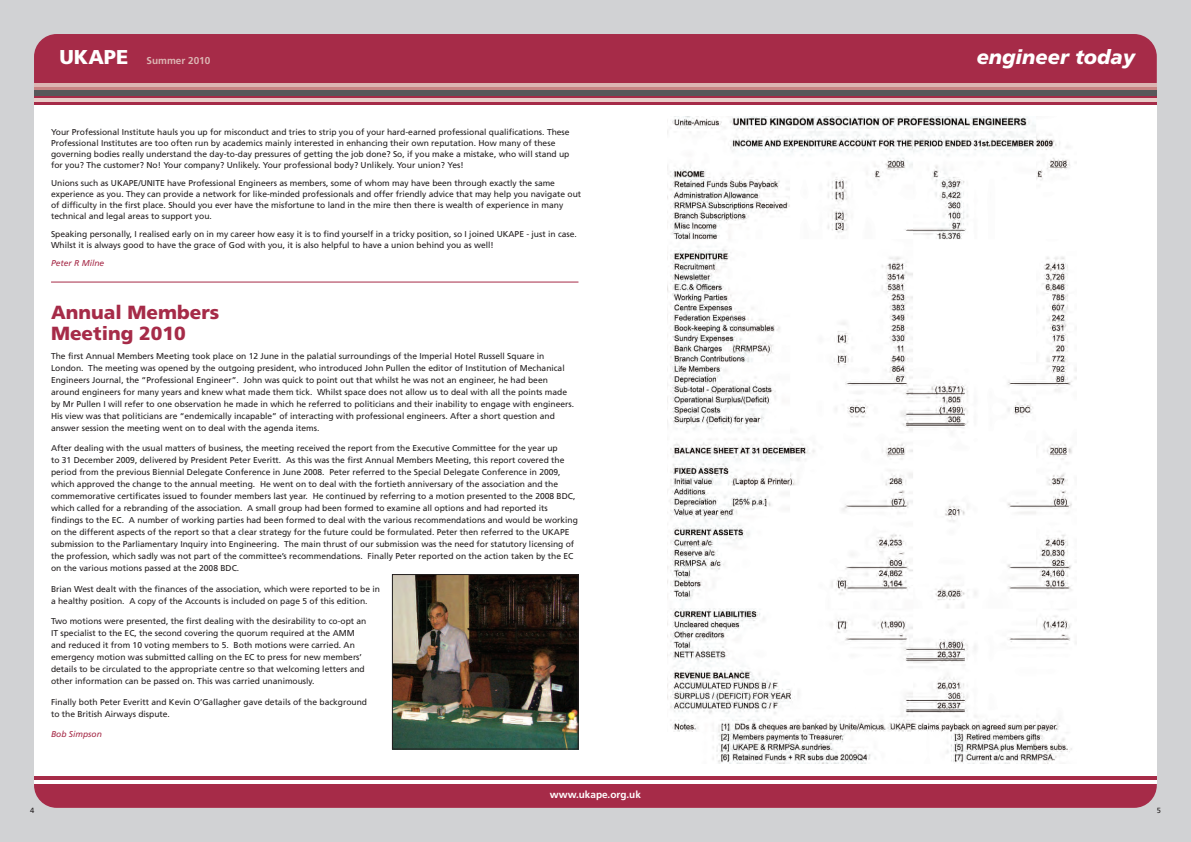
<style>
.page{position:relative;width:1191px;height:842px;background:#d1d2d4}
.page>*{position:absolute;margin:0;border:0;box-sizing:border-box;transform-origin:0 0}
.t1{font:italic 900 20px "Frutiger";color:#fff}
.t2{font:900 20px "Frutiger";color:#fff}
.t3{font:900 19px/21px "Frutiger";color:#a62b48}
.t4{font:700 10px "Frutiger";color:#fff}
.t5{font:700 10px "Frutiger";color:#dcb5b3}
.t6{font:8.5px/12px "Frutiger";color:#231f20}
.t7{font:italic 8.5px "Frutiger";color:#a62b48}
.t8{font:7.5px "Frutiger";color:#231f20}
</style>
<div class="page">
<div style="left:34px;top:34px;width:1122px;height:70px;background:#a62b48;border-radius:23px"></div>
<div style="left:34px;top:751px;width:1122px;height:57px;background:#a62b48;border-radius:23px"></div>
<hr style="left:34px;top:780px;width:1122px;height:4px;background:#fff">
<div style="left:34px;top:104px;width:1122px;height:673px;background:#fff"></div>
<hr style="left:34px;top:776px;width:1122px;height:4px;background:#a62b48">
<svg style="left:34px;top:96px;width:1122px;height:9px"></svg>
<svg style="left:34px;top:87px;width:1122px;height:4px;background:#ab7978"></svg>
<hr style="left:34px;top:98px;width:1122px;height:3px;background:#e7ccc8">
<div style="left:34px;top:91px;width:1122px;height:5px;background:#57585a"></div>
<hr style="left:34px;top:83px;width:1122px;height:4px;background:#dcb5b3">
<hr style="left:51px;top:282px;width:527px;height:1px;background:#a62b48">
<img style="left:667px;top:117px;width:409px;height:647px">
<img style="left:394px;top:576px;width:182px;height:171px">
<div style="left:392px;top:574px;width:186px;height:175px;border:1px solid #231f20"></div>
<h1 class="t2" style="left:60px;top:49px;width:70px">UKAPE</h1>
<h1 class="t1" style="left:976px;top:49px;width:160px">engineer today</h1>
<p class="t5" style="left:146px;top:56px;width:65px">Summer 2010</p>
<p class="t6" style="left:51px;top:127px;width:520px;line-height:11px">Your Professional Institute hauls you up for misconduct and tries to strip you of your hard-earned professional qualifications. These Professional Institutes are too often run by academics mainly interested in enhancing their own reputation. How many of these governing bodies really understand the day-to-day pressures of getting the job done? So, if you make a mistake, who will stand up for you? The customer? No! Your company? Unlikely. Your professional body? Unlikely. Your union? Yes!</p>
<p class="t6" style="left:51px;top:178px;width:531px;line-height:11px">Unions such as UKAPE/UNITE have Professional Engineers as members, some of whom may have been through exactly the same experience as you. They can provide a network for like-minded professionals and offer friendly advice that may help you navigate out of difficulty in the first place. Should you ever have the misfortune to land in the mire then there is wealth of experience in many technical and legal areas to support you.</p>
<p class="t6" style="left:51px;top:229px;width:527px;line-height:11px">Speaking personally, I realised early on in my career how easy it is to find yourself in a tricky position, so I joined UKAPE - just in case.<br>Whilst it is always good to have the grace of God with you, it is also helpful to have a union behind you as well!</p>
<p class="t7" style="left:51px;top:259px;width:55px">Peter R Milne</p>
<h2 class="t3" style="left:51px;top:303px;width:170px">Annual Members<br>Meeting 2010</h2>
<p class="t6" style="left:51px;top:350px;width:524px">The first Annual Members Meeting took place on 12 June in the palatial surroundings of the Imperial Hotel Russell Square in London. The meeting was opened by the outgoing president, who introduced John Pullen the editor of Institution of Mechanical Engineers Journal, the “Professional Engineer”. John was quick to point out that whilst he was not an engineer, he had been around engineers for many years and knew what made them tick. Whilst space does not allow us to deal with all the points made by Mr Pullen I will refer to one observation he made in which he referred to politicians and their inability to engage with engineers.<br>His view was that politicians are “endemically incapable” of interacting with professional engineers. After a short question and answer session the meeting went on to deal with the agenda items.</p>
<p class="t6" style="left:51px;top:443px;width:528px">After dealing with the usual matters of business, the meeting received the report from the Executive Committee for the year up<br>to 31 December 2009, delivered by President Peter Everitt. As this was the first Annual Members Meeting, this report covered the period from the previous Biennial Delegate Conference in June 2008. Peter referred to the Special Delegate Conference in 2009, which approved the change to the annual meeting. He went on to deal with the fortieth anniversary of the association and the commemorative certificates issued to founder members last year. He continued by referring to a motion presented to the 2008 BDC, which called for a rebranding of the association. A small group had been formed to examine all options and had reported its findings to the EC. A number of working parties had been formed to deal with the various recommendations and would be working on the different aspects of the report so that a clear strategy for the future could be formulated. Peter then referred to the UKAPE submission to the Parliamentary Inquiry into Engineering. The main thrust of our submission was the need for statutory licensing of the profession, which sadly was not part of the committee’s recommendations. Finally Peter reported on the action taken by the EC on the various motions passed at the 2008 BDC.</p>
<p class="t6" style="left:51px;top:583px;width:330px">Brian West dealt with the finances of the association, which were reported to be in a healthy position. A copy of the Accounts is included on page 5 of this edition.</p>
<p class="t6" style="left:51px;top:616px;width:317px">Two motions were presented, the first dealing with the desirability to co-opt an IT specialist to the EC, the second covering the quorum required at the AMM and reduced it from 10 voting members to 5. Both motions were carried. An emergency motion was submitted calling on the EC to press for new members’ details to be circulated to the appropriate centre so that welcoming letters and other information can be passed on. This was carried unanimously.</p>
<p class="t6" style="left:51px;top:696px;width:317px">Finally both Peter Everitt and Kevin O’Gallagher gave details of the background to the British Airways dispute.</p>
<p class="t7" style="left:51px;top:731px;width:52px">Bob Simpson</p>
<p class="t4" style="left:550px;top:790px;width:93px">www.ukape.org.uk</p>
<p class="t8" style="left:30px;top:808px;width:6px">4</p>
<p class="t8" style="left:1156px;top:808px;width:6px">5</p>
</div>
